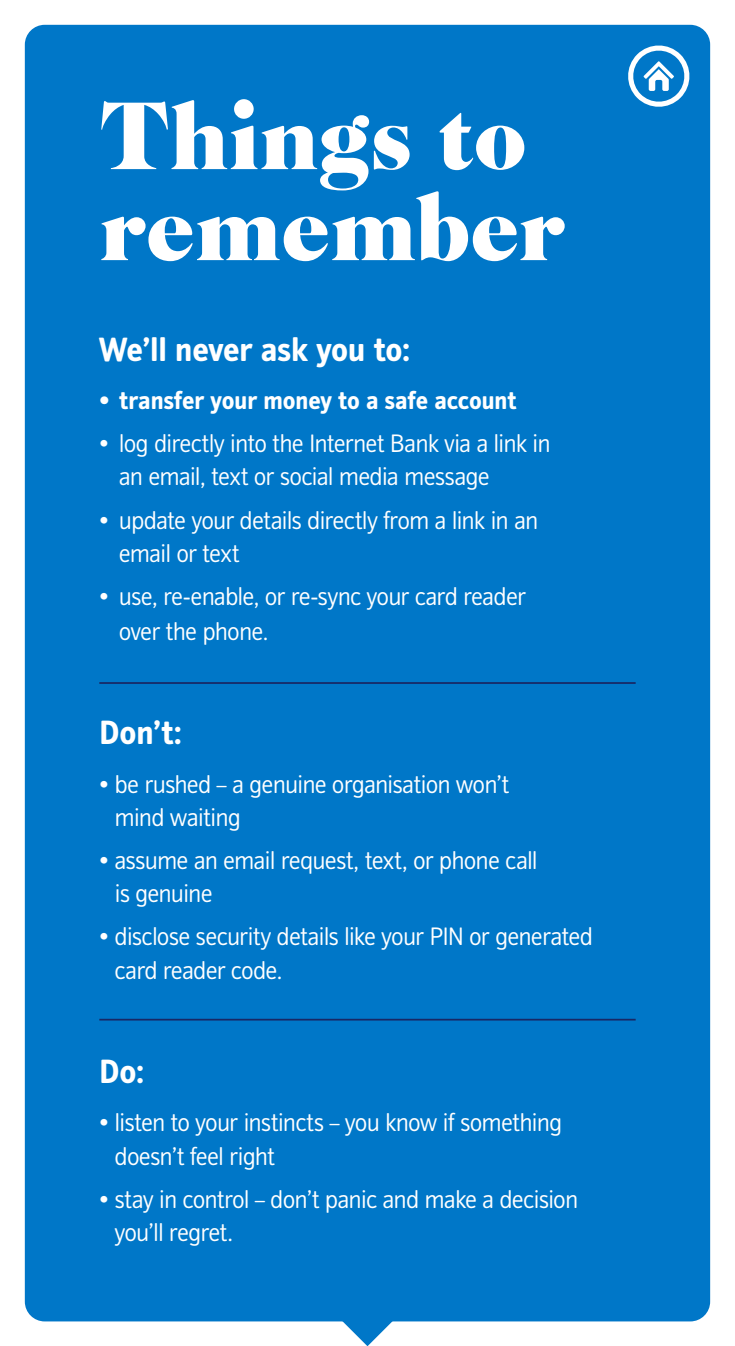
<style>
.page{position:relative;width:735px;height:1346px;background:#fff}
.page>*{position:absolute;margin:0;border:0;box-sizing:border-box;transform-origin:0 0}
.Heading_1{font:87.5px/91px "Cabernet JF";color:#fff}
.Intro{font:700 35px "NBS";letter-spacing:-.005em;color:#fff}
.Intro-2{font:300 26.25px/33.2px "NBS";letter-spacing:-.01em;color:#fff}
.Intro-3{font:700 26.25px "NBS";color:#fff}
</style>
<div class="page">
<div style="left:25px;top:25px;width:684px;height:1296px;background:#0077c8;border-radius:20px"></div>
<hr style="left:99px;top:682px;width:536px;height:2px;background:#182865">
<hr style="left:99px;top:1019px;width:536px;height:1px;background:#182865">
<svg style="left:340px;top:1321px;width:54px;height:25px"></svg>
<svg style="left:628px;top:45px;width:62px;height:62px"></svg>
<p class="Heading_1" style="left:99px;top:88px;width:467px">Things to remember</p>
<p class="Intro" style="left:99px;top:330px;width:312px">We’ll never ask you to:</p>
<p class="Intro-3" style="left:99px;top:386px;width:418px">• transfer your money to a safe account</p>
<p class="Intro-2" style="left:119px;top:427px;width:432px;text-indent:-20px">• log directly into the Internet Bank via a link in an email, text or social media message</p>
<p class="Intro-2" style="left:119px;top:504px;width:420px;text-indent:-20px">• update your details directly from a link in an email or text</p>
<p class="Intro-2" style="left:119px;top:579px;width:408px;line-height:35px;text-indent:-20px">• use, re-enable, or re-sync your card reader over the phone.</p>
<p class="Intro" style="left:99px;top:713px;width:84px">Don’t:</p>
<p class="Intro-2" style="left:115px;top:768px;width:396px;text-indent:-16px">• be rushed – a genuine organisation won’t mind waiting</p>
<p class="Intro-2" style="left:115px;top:844px;width:424px;text-indent:-16px">• assume an email request, text, or phone call is genuine</p>
<p class="Intro-2" style="left:115px;top:920px;width:479px;text-indent:-16px">• disclose security details like your PIN or generated card reader code.</p>
<p class="Intro" style="left:99px;top:1052px;width:47px">Do:</p>
<p class="Intro-2" style="left:115px;top:1106px;width:448px;text-indent:-16px">• listen to your instincts – you know if something doesn’t feel right</p>
<p class="Intro-2" style="left:115px;top:1183px;width:464px;text-indent:-16px">• stay in control – don’t panic and make a decision you’ll regret.</p>
</div>
